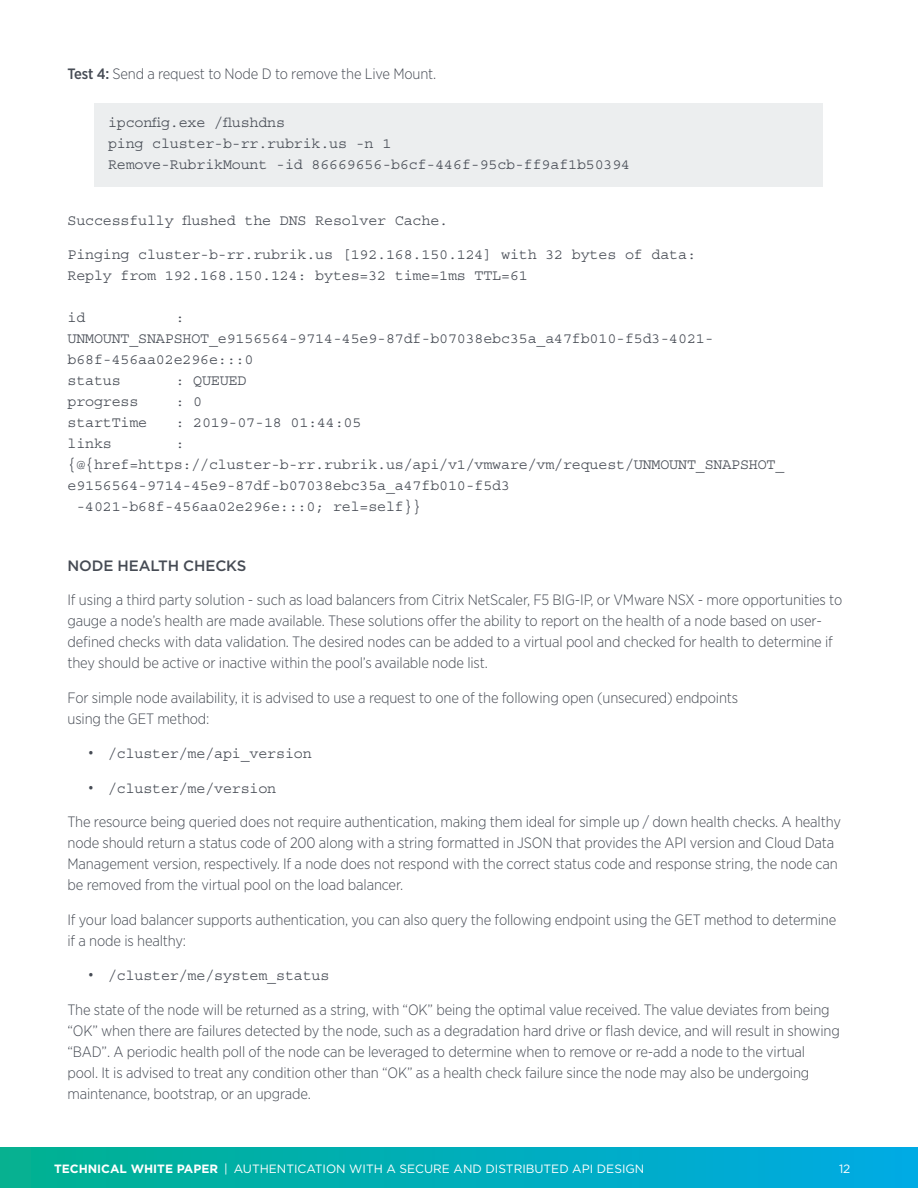
<style>
.page{position:relative;width:918px;height:1188px;background:#fff}
.page>*{position:absolute;margin:0;border:0;box-sizing:border-box;transform-origin:0 0}
.TechMkt_body_copy{font:300 15px/21px "Gotham Narrow";letter-spacing:-.01em;color:#464b54}
.TechMkt_body_copy-2{font:15px/21px "Courier";letter-spacing:-.01em;color:#464b54}
.TechMkt_Code_Shaded{font:15px "Courier";letter-spacing:-.01em;color:#464b54}
.TechMkt_h2{font:500 15px "Gotham";letter-spacing:-.01em;color:#464b54}
.t1{font:12px "Gotham";color:#fff}
.s1{font-weight:500}
.s2{font-family:"Gotham Narrow";font-weight:300}
.s3{font-weight:700}
</style>
<div class="page">
<div style="left:0;top:1148px;width:918px;height:40px;background:linear-gradient(to right,#01b190,#00aae4)"></div>
<div style="left:94px;top:103px;width:730px;height:42px;background:#eceeef"></div>
<div style="left:94px;top:145px;width:730px;height:42px;background:#eceeef"></div>
<p class="TechMkt_body_copy" style="left:68px;top:63px;width:370px"><span class="s1">Test 4:</span> Send a request to Node D to remove the Live Mount.</p>
<p class="TechMkt_Code_Shaded" style="left:108px;top:115px;width:179px">ipconfig.exe /flushdns</p>
<p class="TechMkt_Code_Shaded" style="left:108px;top:136px;width:285px">ping cluster-b-rr.rubrik.us -n 1</p>
<p class="TechMkt_Code_Shaded" style="left:108px;top:157px;width:524px">Remove-RubrikMount -id 86669656-b6cf-446f-95cb-ff9af1b50394</p>
<p class="TechMkt_body_copy-2" style="left:68px;top:210px;width:382px">Successfully flushed the DNS Resolver Cache.</p>
<p class="TechMkt_body_copy-2" style="left:68px;top:245px;width:630px">Pinging cluster-b-rr.rubrik.us [192.168.150.124] with 32 bytes of data:</p>
<p class="TechMkt_body_copy-2" style="left:68px;top:266px;width:462px">Reply from 192.168.150.124: bytes=32 time=1ms TTL=61</p>
<p class="TechMkt_body_copy-2" style="left:68px;top:308px;width:19px">id</p>
<p class="TechMkt_body_copy-2" style="left:68px;top:308px;width:648px;text-indent:108px">:<br>UNMOUNT_SNAPSHOT_e9156564-9714-45e9-87df-b07038ebc35a_a47fb010-f5d3-4021- b68f-456aa02e296e:::0</p>
<p class="TechMkt_body_copy-2" style="left:68px;top:371px;width:55px">status</p>
<p class="TechMkt_body_copy-2" style="left:176px;top:371px;width:72px">: QUEUED</p>
<p class="TechMkt_body_copy-2" style="left:68px;top:392px;width:72px">progress</p>
<p class="TechMkt_body_copy-2" style="left:176px;top:392px;width:28px">: 0</p>
<p class="TechMkt_body_copy-2" style="left:68px;top:413px;width:81px">startTime</p>
<p class="TechMkt_body_copy-2" style="left:176px;top:413px;width:187px">: 2019-07-18 01:44:05</p>
<p class="TechMkt_body_copy-2" style="left:68px;top:434px;width:46px">links</p>
<p class="TechMkt_body_copy-2" style="left:68px;top:434px;width:719px;text-indent:108px">: {@{href=https://cluster-b-rr.rubrik.us/api/v1/vmware/vm/request/UNMOUNT_SNAPSHOT_ e9156564-9714-45e9-87df-b07038ebc35a_a47fb010-f5d3</p>
<p class="TechMkt_body_copy-2" style="left:76px;top:497px;width:347px">-4021-b68f-456aa02e296e:::0; rel=self}}</p>
<p class="TechMkt_h2" style="left:68px;top:556px;width:180px">NODE HEALTH CHECKS</p>
<p class="TechMkt_body_copy" style="left:68px;top:589px;width:776px">If using a third party solution - such as load balancers from Citrix NetScaler, F5 BIG-IP, or VMware NSX - more opportunities to gauge a node’s health are made available. These solutions offer the ability to report on the health of a node based on user&shy;defined checks with data validation. The desired nodes can be added to a virtual pool and checked for health to determine if they should be active or inactive within the pool’s available node list.</p>
<p class="TechMkt_body_copy" style="left:68px;top:687px;width:672px">For simple node availability, it is advised to use a request to one of the following open (unsecured) endpoints using the GET method:</p>
<p class="TechMkt_body_copy-2" style="left:88px;top:744px;width:225px"><span class="s2">•</span> /cluster/me/api_version</p>
<p class="TechMkt_body_copy-2" style="left:88px;top:778px;width:190px"><span class="s2">•</span> /cluster/me/version</p>
<p class="TechMkt_body_copy" style="left:68px;top:811px;width:775px">The resource being queried does not require authentication, making them ideal for simple up / down health checks. A healthy node should return a status code of 200 along with a string formatted in JSON that provides the API version and Cloud Data Management version, respectively. If a node does not respond with the correct status code and response string, the node can be removed from the virtual pool on the load balancer.</p>
<p class="TechMkt_body_copy" style="left:68px;top:909px;width:770px">If your load balancer supports authentication, you can also query the following endpoint using the GET method to determine if a node is healthy:</p>
<p class="TechMkt_body_copy-2" style="left:88px;top:966px;width:243px"><span class="s2">•</span> /cluster/me/system_status</p>
<p class="TechMkt_body_copy" style="left:68px;top:999px;width:774px">The state of the node will be returned as a string, with “OK” being the optimal value received. The value deviates from being “OK” when there are failures detected by the node, such as a degradation hard drive or flash device, and will result in showing “BAD”. A periodic health poll of the node can be leveraged to determine when to remove or re-add a node to the virtual<br>pool. It is advised to treat any condition other than “OK” as a health check failure since the node may also be undergoing maintenance, bootstrap, or an upgrade.</p>
<p class="t1" style="left:54px;top:1161px;width:592px"><span class="s3">TECHNICAL WHITE PAPER</span> | AUTHENTICATION WITH A SECURE AND DISTRIBUTED API DESIGN</p>
<p class="t1" style="left:839px;top:1161px;width:13px">12</p>
</div>
